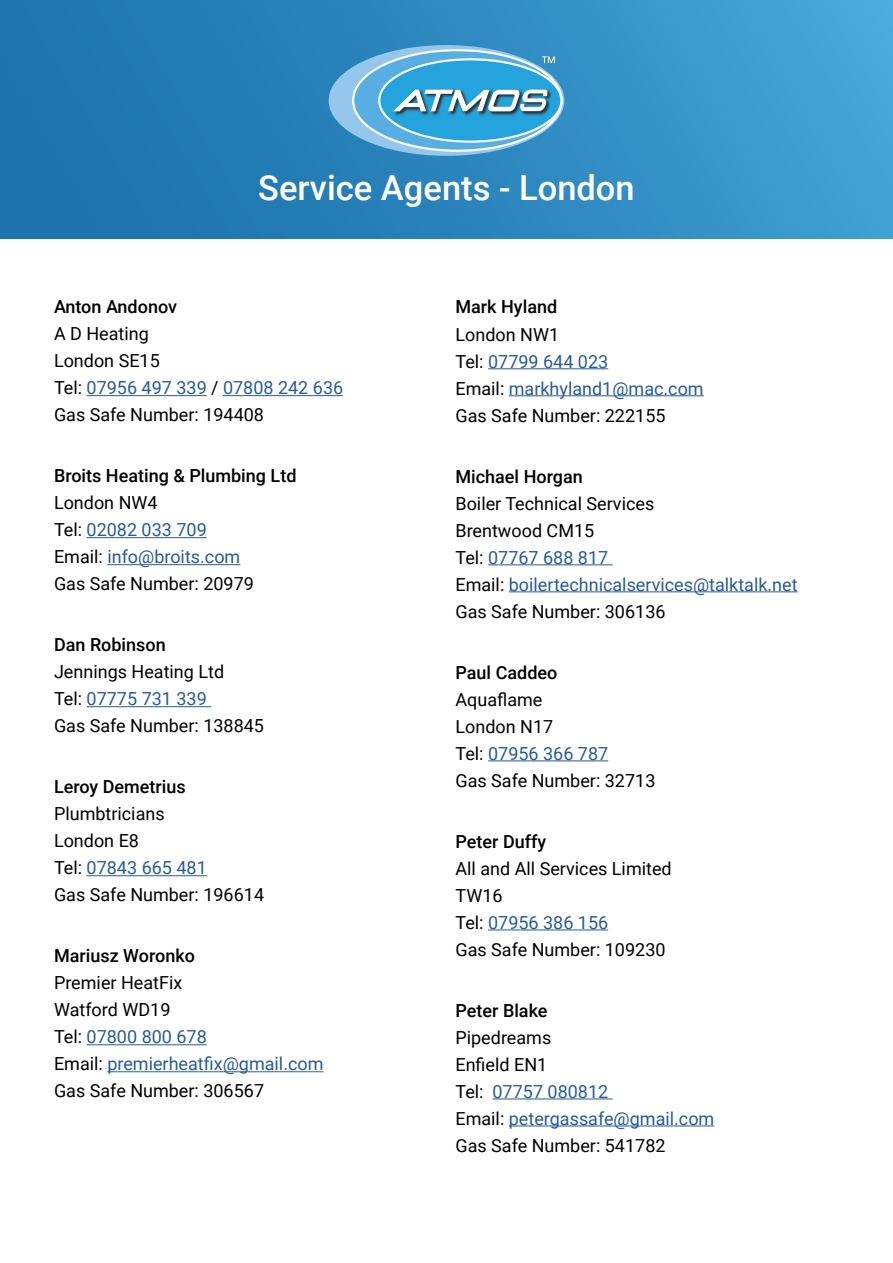
<style>
.page{position:relative;width:893px;height:1263px;background:#fff}
.page>*{position:absolute;margin:0;border:0;box-sizing:border-box;transform-origin:0 0}
.t1{font:500 34.5px "Roboto";color:#fff}
.t2{font:18px/27px "Roboto";color:#000}
.t3{font:500 18px "Roboto";color:#000}
.s1{color:#275b9b}
</style>
<div class="page">
<div style="left:0;top:0;width:893px;height:238px;background:linear-gradient(to right,#1a6fa9,#41a2d5)"></div>
<div style="left:329px;top:45px;width:235px;height:111px;background:#95c7ed;border-radius:50%"></div>
<svg style="left:352px;top:49px;width:211px;height:103px;background:#5cafda"></svg>
<hr style="left:87px;top:395px;width:120px;height:1px;background:#275b9b">
<hr style="left:223px;top:395px;width:120px;height:1px;background:#275b9b">
<hr style="left:87px;top:537px;width:120px;height:1px;background:#275b9b">
<hr style="left:107px;top:564px;width:133px;height:1px;background:#275b9b">
<hr style="left:87px;top:706px;width:124px;height:1px;background:#275b9b">
<hr style="left:87px;top:875px;width:120px;height:1px;background:#275b9b">
<hr style="left:87px;top:1044px;width:120px;height:1px;background:#275b9b">
<hr style="left:107px;top:1071px;width:216px;height:1px;background:#275b9b">
<hr style="left:488px;top:368px;width:120px;height:1px;background:#275b9b">
<hr style="left:509px;top:395px;width:195px;height:1px;background:#275b9b">
<hr style="left:488px;top:564px;width:125px;height:1px;background:#275b9b">
<hr style="left:509px;top:591px;width:289px;height:1px;background:#275b9b">
<hr style="left:488px;top:760px;width:120px;height:1px;background:#275b9b">
<hr style="left:488px;top:929px;width:120px;height:1px;background:#275b9b">
<hr style="left:493px;top:1098px;width:120px;height:1px;background:#275b9b">
<hr style="left:509px;top:1125px;width:205px;height:1px;background:#275b9b">
<h1 class="t1" style="left:258px;top:164px;width:378px">Service Agents - London</h1>
<p class="t3" style="left:54px;top:294px;width:125px">Anton Andonov</p>
<p class="t2" style="left:54px;top:320px;width:291px">A D Heating<br>London SE15<br>Tel: <span class="s1">07956 497 339</span> / <span class="s1">07808 242 636<br></span>Gas Safe Number: 194408</p>
<p class="t3" style="left:54px;top:463px;width:244px">Broits Heating &amp; Plumbing Ltd</p>
<p class="t2" style="left:54px;top:489px;width:201px">London NW4<br>Tel: <span class="s1">02082 033 709<br></span>Email: <span class="s1">info@broits.com<br></span>Gas Safe Number: 20979</p>
<p class="t3" style="left:54px;top:632px;width:113px">Dan Robinson</p>
<p class="t2" style="left:54px;top:658px;width:212px">Jennings Heating Ltd<br>Tel: <span class="s1">07775 731 339<br></span>Gas Safe Number: 138845</p>
<p class="t3" style="left:54px;top:774px;width:133px">Leroy Demetrius</p>
<p class="t2" style="left:54px;top:800px;width:212px">Plumbtricians<br>London E8<br>Tel: <span class="s1">07843 665 481<br></span>Gas Safe Number: 196614</p>
<p class="t3" style="left:54px;top:943px;width:142px">Mariusz Woronko</p>
<p class="t2" style="left:54px;top:969px;width:271px">Premier HeatFix<br>Watford WD19<br>Tel: <span class="s1">07800 800 678<br></span>Email: <span class="s1">premierheatfix@gmail.com<br></span>Gas Safe Number: 306567</p>
<p class="t3" style="left:455px;top:294px;width:103px">Mark Hyland</p>
<p class="t2" style="left:455px;top:320px;width:250px">London NW1<br>Tel: <span class="s1">07799 644 023<br></span>Email: <span class="s1">markhyland1@mac.com<br></span>Gas Safe Number: 222155</p>
<p class="t3" style="left:455px;top:463px;width:129px">Michael Horgan</p>
<p class="t2" style="left:455px;top:489px;width:344px">Boiler Technical Services<br>Brentwood CM15<br>Tel: <span class="s1">07767 688 817<br></span>Email: <span class="s1">boilertechnicalservices@talktalk.net<br></span>Gas Safe Number: 306136</p>
<p class="t3" style="left:455px;top:659px;width:103px">Paul Caddeo</p>
<p class="t2" style="left:455px;top:685px;width:201px">Aquaflame<br>London N17<br>Tel: <span class="s1">07956 366 787<br></span>Gas Safe Number: 32713</p>
<p class="t3" style="left:455px;top:829px;width:92px">Peter Duffy</p>
<p class="t2" style="left:455px;top:854px;width:218px">All and All Services Limited<br>TW16<br>Tel: <span class="s1">07956 386 156<br></span>Gas Safe Number: 109230</p>
<p class="t3" style="left:455px;top:998px;width:94px">Peter Blake</p>
<p class="t2" style="left:455px;top:1023px;width:260px">Pipedreams<br>Enfield EN1<br>Tel: <span class="s1">07757 080812<br></span>Email: <span class="s1">petergassafe@gmail.com<br></span>Gas Safe Number: 541782</p>
</div>
